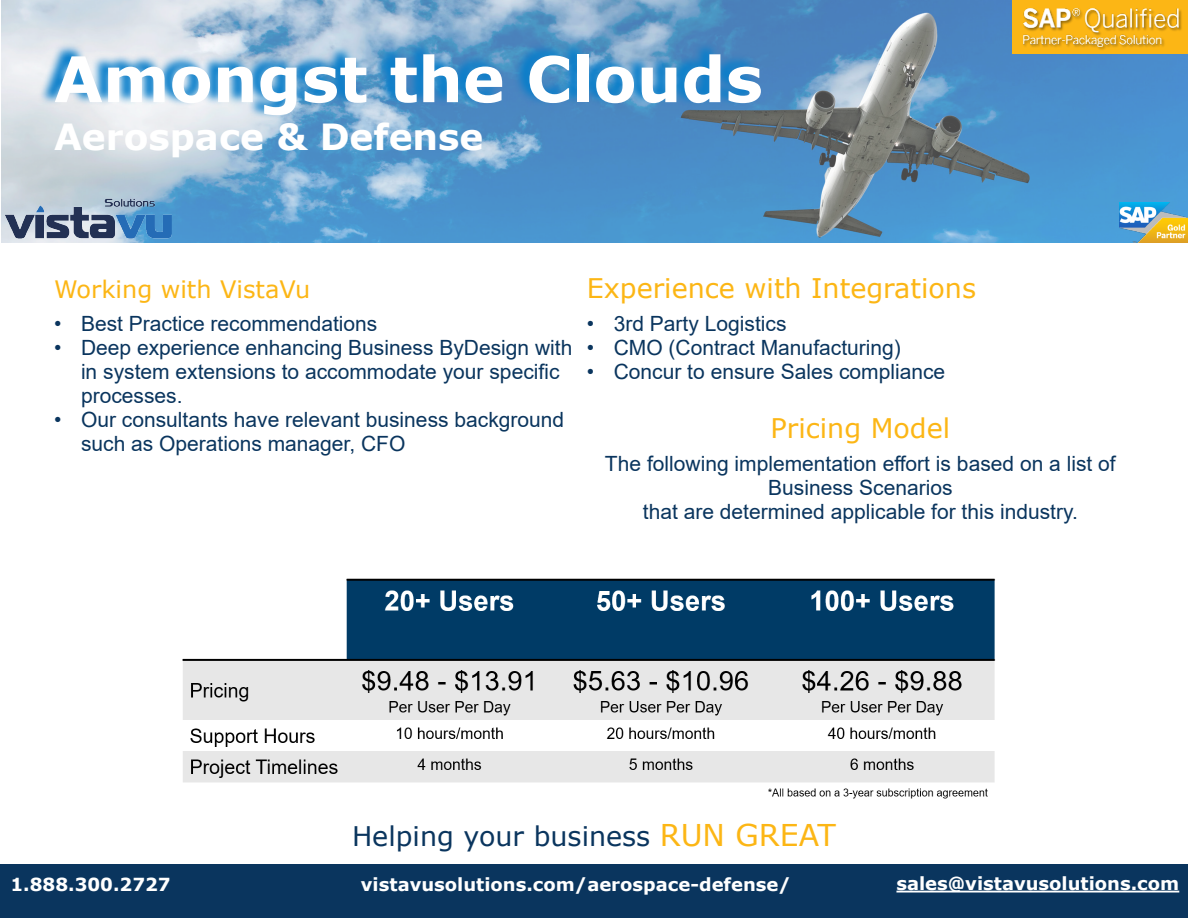
<style>
.page{position:relative;width:1188px;height:918px;background:#fff}
.page>*{position:absolute;margin:0;border:0;box-sizing:border-box;transform-origin:0 0}
.t1{font:700 63px "Verdana";color:#fff}
.t2{font:700 36px "Verdana";color:#fff}
.Headings{font:27px "Verdana";color:#fcb615}
.t3{font:27px "Verdana";color:#0a355e}
.Headings-2{font:24px "Verdana";color:#fcb615}
.Body_main{font:21px/24px "Arial";color:#0a355e}
.t4{font:700 18px "Verdana";color:#fff}
.s1{font-size:30px;color:#fcb615}
</style>
<div class="page">
<img style="left:2px;top:0;width:1186px;height:243px">
<div style="left:0;top:864px;width:1188px;height:54px;background:#0a355e"></div>
<hr style="left:896px;top:891px;width:283px;height:2px;background:#fff">
<svg style="left:38px;top:41px;width:721px;height:78px;background:#6aa4d0"></svg>
<img style="left:2px;top:193px;width:173px;height:50px">
<div style="left:1012px;top:0;width:176px;height:54px;background:#fcb615"></div>
<img style="left:1025px;top:8px;width:157px;height:42px">
<img style="left:1023px;top:9px;width:156px;height:37px">
<img style="left:1119px;top:202px;width:69px;height:41px">
<img style="left:182px;top:578px;width:814px;height:221px">
<h1 class="t1" style="left:54px;top:35px;width:711px">Amongst the Clouds</h1>
<h2 class="t2" style="left:54px;top:112px;width:431px">Aerospace &amp; Defense</h2>
<p class="Headings-2" style="left:54px;top:273px;width:258px">Working with VistaVu</p>
<p class="Body_main" style="left:54px;top:311px;width:325px">• Best Practice recommendations</p>
<p class="Body_main" style="left:81px;top:335px;width:493px;text-indent:-27px">• Deep experience enhancing Business ByDesign with in system extensions to accommodate your specific processes.</p>
<p class="Body_main" style="left:81px;top:407px;width:485px;text-indent:-27px">• Our consultants have relevant business background such as Operations manager, CFO</p>
<p class="Headings" style="left:587px;top:269px;width:391px">Experience with Integrations</p>
<p class="Body_main" style="left:587px;top:311px;width:201px">• 3rd Party Logistics</p>
<p class="Body_main" style="left:587px;top:335px;width:316px">• CMO (Contract Manufacturing)</p>
<p class="Body_main" style="left:587px;top:359px;width:360px">• Concur to ensure Sales compliance</p>
<p class="Headings" style="left:771px;top:410px;width:181px">Pricing Model</p>
<p class="Body_main" style="left:605px;top:452px;width:512px;text-align:center">The following implementation effort is based on a list of<br>Business Scenarios</p>
<p class="Body_main" style="left:643px;top:500px;width:437px">that are determined applicable for this industry.</p>
<p class="t3" style="left:352px;top:818px;width:485px">Helping your business <span class="s1">RUN GREAT</span></p>
<p class="t4" style="left:10px;top:872px;width:162px">1.888.300.2727</p>
<p class="t4" style="left:361px;top:872px;width:432px">vistavusolutions.com/aerospace-defense/</p>
<p class="t4" style="left:896px;top:871px;width:284px">sales@vistavusolutions.com</p>
</div>
